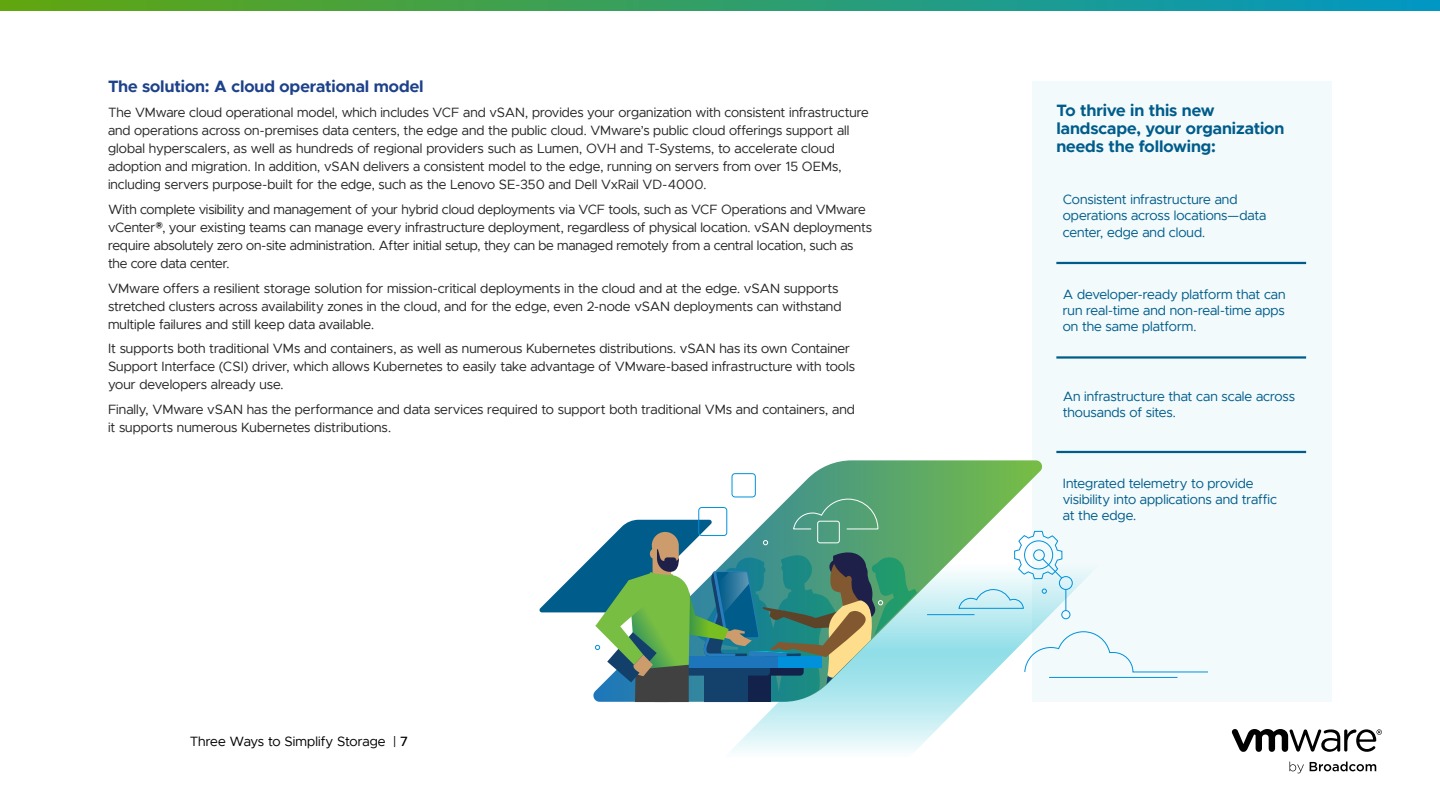
<style>
.page{position:relative;width:1440px;height:810px;background:#fff}
.page>*{position:absolute;margin:0;border:0;box-sizing:border-box;transform-origin:0 0}
.t1{font:700 16.5px/18px "Metropolis";letter-spacing:-.005em;color:#005c8a}
.t2{font:700 16.5px "Metropolis";letter-spacing:-.005em;color:#1d428a}
.t3{font:13.5px/18px "Metropolis";color:#262626}
.t4{font:13.5px/16.2px "Metropolis";color:#005c8a}
.t5{font:13.5px "Metropolis";letter-spacing:.005em;color:#000}
.s1{font-weight:500}
</style>
<div class="page">
<svg style="left:0;top:0;width:1440px;height:10px;background:#309e69"></svg>
<svg style="left:1289px;top:762px;width:15px;height:11px"></svg>
<svg style="left:1310px;top:762px;width:66px;height:9px"></svg>
<svg style="left:1232px;top:729px;width:150px;height:23px"></svg>
<div style="left:1033px;top:81px;width:299px;height:621px;background:#f2fafc"></div>
<hr style="left:1056px;top:451px;width:250px;height:2px;background:#005c8a">
<hr style="left:1056px;top:262px;width:250px;height:2px;background:#005c8a">
<hr style="left:1056px;top:356px;width:250px;height:3px;background:#005c8a">
<svg style="left:716px;top:702px;width:248px;height:49px"></svg>
<svg style="left:731px;top:460px;width:312px;height:38px"></svg>
<div style="left:732px;top:473px;width:24px;height:24px;border:1px solid #0091da;border-radius:3px"></div>
<svg style="left:539px;top:498px;width:669px;height:204px"></svg>
<p class="t2" style="left:108px;top:76px;width:317px">The solution: A cloud operational model</p>
<p class="t3" style="left:108px;top:103px;width:762px">The VMware cloud operational model, which includes VCF and vSAN, provides your organization with consistent infrastructure and operations across on-premises data centers, the edge and the public cloud. VMware’s public cloud offerings support all global hyperscalers, as well as hundreds of regional providers such as Lumen, OVH and T-Systems, to accelerate cloud adoption and migration. In addition, vSAN delivers a consistent model to the edge, running on servers from over 15 OEMs, including servers purpose-built for the edge, such as the Lenovo SE-350 and Dell VxRail VD-4000.</p>
<p class="t3" style="left:108px;top:200px;width:766px">With complete visibility and management of your hybrid cloud deployments via VCF tools, such as VCF Operations and VMware vCenter®, your existing teams can manage every infrastructure deployment, regardless of physical location. vSAN deployments require absolutely zero on-site administration. After initial setup, they can be managed remotely from a central location, such as the core data center.</p>
<p class="t3" style="left:108px;top:279px;width:735px">VMware offers a resilient storage solution for mission-critical deployments in the cloud and at the edge. vSAN supports stretched clusters across availability zones in the cloud, and for the edge, even 2-node vSAN deployments can withstand multiple failures and still keep data available.</p>
<p class="t3" style="left:108px;top:340px;width:748px">It supports both traditional VMs and containers, as well as numerous Kubernetes distributions. vSAN has its own Container<br>Support Interface (CSI) driver, which allows Kubernetes to easily take advantage of VMware-based infrastructure with tools your developers already use.</p>
<p class="t3" style="left:108px;top:400px;width:748px">Finally, VMware vSAN has the performance and data services required to support both traditional VMs and containers, and it supports numerous Kubernetes distributions.</p>
<p class="t5" style="left:190px;top:733px;width:220px">Three Ways to Simplify Storage | <span class="s1">7</span></p>
<p class="t1" style="left:1056px;top:101px;width:229px">To thrive in this new landscape, your organization needs the following:</p>
<p class="t4" style="left:1063px;top:191px;width:205px">Consistent infrastructure and operations across locations—data center, edge and cloud.</p>
<p class="t4" style="left:1063px;top:286px;width:224px;text-align:justify">A developer-ready platform that can run real-time and non-real-time apps on the same platform.</p>
<p class="t4" style="left:1063px;top:389px;width:234px">An infrastructure that can scale across thousands of sites.</p>
<p class="t4" style="left:1063px;top:475px;width:216px">Integrated telemetry to provide visibility into applications and traffic at the edge.</p>
</div>
